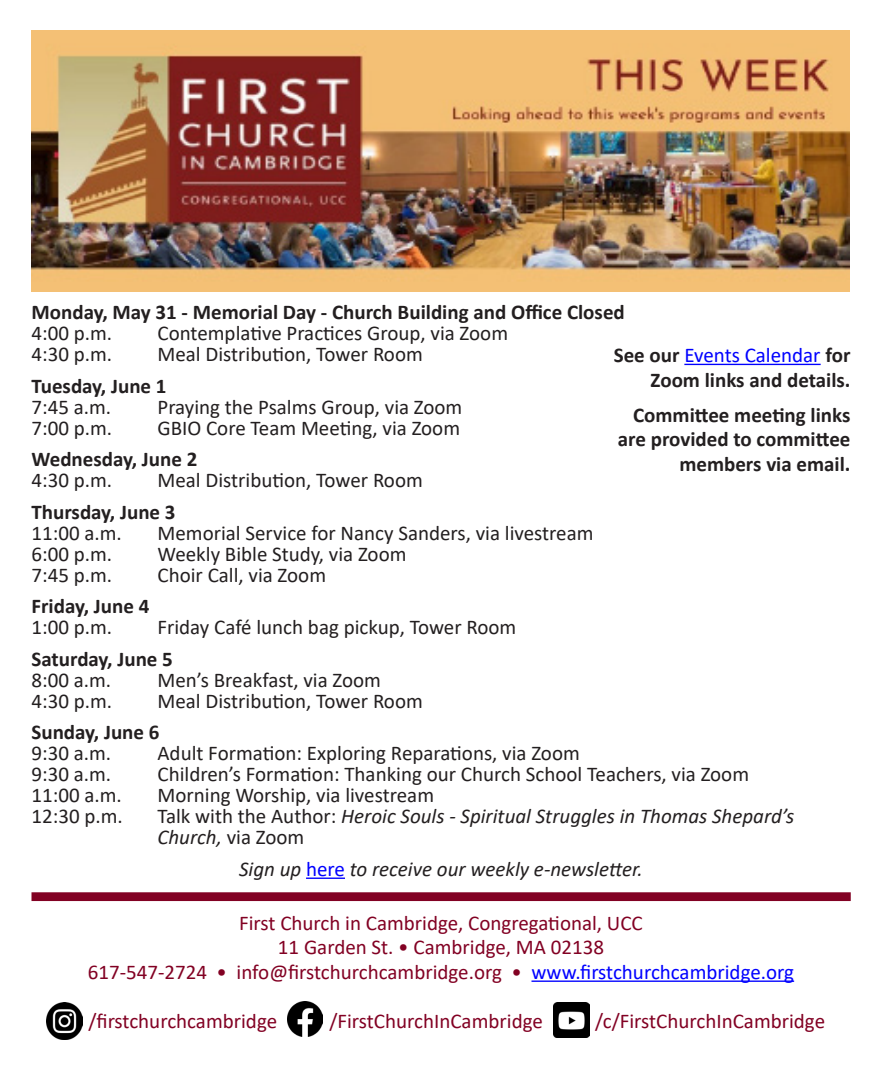
<style>
.page{position:relative;width:882px;height:1071px;background:#fff}
.page>*{position:absolute;margin:0;border:0;box-sizing:border-box;transform-origin:0 0}
.Paragraph_Style_1{font:21px "Calibri";color:#231f20}
.Paragraph_Style_1-2{font:700 21px/24.5px "Calibri";color:#231f20;text-align:right}
.Paragraph_Style_1-3{font:21px "Calibri";color:#820123}
.Paragraph_Style_1-4{font:italic 21px "Calibri";color:#231f20}
.s1{font-style:normal}
.s2{font-style:normal;color:#00f}
.s3{font-weight:400;color:#00f}
.s4{color:#00f}
</style>
<div class="page">
<hr style="left:306px;top:878px;width:39px;height:1px;background:#00f">
<img style="left:32px;top:31px;width:817px;height:261px">
<hr style="left:684px;top:364px;width:137px;height:1px;background:#00f">
<div style="left:32px;top:892px;width:819px;height:9px;background:#820123"></div>
<hr style="left:531px;top:981px;width:263px;height:1px;background:#00f">
<img style="left:46px;top:1003px;width:36px;height:36px">
<img style="left:287px;top:1001px;width:36px;height:35px">
<img style="left:554px;top:1002px;width:35px;height:36px">
<p class="Paragraph_Style_1-2" style="left:32px;top:300px;width:595px">Monday, May 31 - Memorial Day - Church Building and Office Closed</p>
<p class="Paragraph_Style_1" style="left:32px;top:319px;width:82px">4:00 p.m.</p>
<p class="Paragraph_Style_1" style="left:158px;top:319px;width:352px">Contemplative Practices Group, via Zoom</p>
<p class="Paragraph_Style_1" style="left:32px;top:340px;width:82px">4:30 p.m.</p>
<p class="Paragraph_Style_1" style="left:158px;top:340px;width:267px">Meal Distribution, Tower Room</p>
<p class="Paragraph_Style_1-2" style="left:32px;top:373px;width:137px">Tuesday, June 1</p>
<p class="Paragraph_Style_1" style="left:32px;top:392px;width:81px">7:45 a.m.</p>
<p class="Paragraph_Style_1" style="left:158px;top:392px;width:306px">Praying the Psalms Group, via Zoom</p>
<p class="Paragraph_Style_1" style="left:32px;top:413px;width:82px">7:00 p.m.</p>
<p class="Paragraph_Style_1" style="left:158px;top:413px;width:304px">GBIO Core Team Meeting, via Zoom</p>
<p class="Paragraph_Style_1-2" style="left:32px;top:447px;width:167px">Wednesday, June 2</p>
<p class="Paragraph_Style_1" style="left:32px;top:466px;width:82px">4:30 p.m.</p>
<p class="Paragraph_Style_1" style="left:158px;top:466px;width:267px">Meal Distribution, Tower Room</p>
<p class="Paragraph_Style_1-2" style="left:32px;top:499px;width:146px">Thursday, June 3</p>
<p class="Paragraph_Style_1" style="left:32px;top:518px;width:92px">11:00 a.m.</p>
<p class="Paragraph_Style_1" style="left:158px;top:518px;width:438px">Memorial Service for Nancy Sanders, via livestream</p>
<p class="Paragraph_Style_1" style="left:32px;top:539px;width:82px">6:00 p.m.</p>
<p class="Paragraph_Style_1" style="left:158px;top:539px;width:251px">Weekly Bible Study, via Zoom</p>
<p class="Paragraph_Style_1" style="left:32px;top:560px;width:82px">7:45 p.m.</p>
<p class="Paragraph_Style_1" style="left:158px;top:560px;width:170px">Choir Call, via Zoom</p>
<p class="Paragraph_Style_1-2" style="left:32px;top:594px;width:119px">Friday, June 4</p>
<p class="Paragraph_Style_1" style="left:32px;top:613px;width:82px">1:00 p.m.</p>
<p class="Paragraph_Style_1" style="left:158px;top:613px;width:360px">Friday Café lunch bag pickup, Tower Room</p>
<p class="Paragraph_Style_1-2" style="left:32px;top:646px;width:143px">Saturday, June 5</p>
<p class="Paragraph_Style_1" style="left:32px;top:665px;width:81px">8:00 a.m.</p>
<p class="Paragraph_Style_1" style="left:158px;top:665px;width:225px">Men’s Breakfast, via Zoom</p>
<p class="Paragraph_Style_1" style="left:32px;top:686px;width:82px">4:30 p.m.</p>
<p class="Paragraph_Style_1" style="left:158px;top:686px;width:267px">Meal Distribution, Tower Room</p>
<p class="Paragraph_Style_1-2" style="left:32px;top:720px;width:130px">Sunday, June 6</p>
<p class="Paragraph_Style_1" style="left:32px;top:739px;width:81px">9:30 a.m.</p>
<p class="Paragraph_Style_1" style="left:158px;top:739px;width:424px">Adult Formation: Exploring Reparations, via Zoom</p>
<p class="Paragraph_Style_1" style="left:32px;top:760px;width:81px">9:30 a.m.</p>
<p class="Paragraph_Style_1" style="left:158px;top:760px;width:593px">Children’s Formation: Thanking our Church School Teachers, via Zoom</p>
<p class="Paragraph_Style_1" style="left:32px;top:781px;width:92px">11:00 a.m.</p>
<p class="Paragraph_Style_1" style="left:158px;top:781px;width:278px">Morning Worship, via livestream</p>
<p class="Paragraph_Style_1" style="left:32px;top:802px;width:93px">12:30 p.m.</p>
<p class="Paragraph_Style_1-4" style="left:158px;top:802px;width:638px"><span class="s1">Talk with the Author:</span> Heroic Souls - Spiritual Struggles in Thomas Shepard’s</p>
<p class="Paragraph_Style_1-4" style="left:158px;top:823px;width:148px">Church, <span class="s1">via Zoom</span></p>
<p class="Paragraph_Style_1-4" style="left:239px;top:854px;width:405px">Sign up <span class="s2">here</span> to receive our weekly e-newsletter.</p>
<p class="Paragraph_Style_1-2" style="left:614px;top:343px;width:238px">See our <span class="s3">Events Calendar</span> for<br>Zoom links and details.</p>
<p class="Paragraph_Style_1-2" style="left:633px;top:402px;width:219px">Committee meeting links</p>
<p class="Paragraph_Style_1-2" style="left:618px;top:427px;width:234px">are provided to committee</p>
<p class="Paragraph_Style_1-2" style="left:679px;top:451px;width:173px">members via email.</p>
<p class="Paragraph_Style_1-3" style="left:239px;top:908px;width:405px">First Church in Cambridge, Congregational, UCC</p>
<p class="Paragraph_Style_1-3" style="left:278px;top:933px;width:328px">11 Garden St. • Cambridge, MA 02138</p>
<p class="Paragraph_Style_1-3" style="left:88px;top:957px;width:708px">617-547-2724 • info@firstchurchcambridge.org • <span class="s4">www.firstchurchcambridge.org</span></p>
<p class="Paragraph_Style_1-3" style="left:88px;top:1006px;width:190px">/firstchurchcambridge</p>
<p class="Paragraph_Style_1-3" style="left:329px;top:1006px;width:215px">/FirstChurchInCambridge</p>
<p class="Paragraph_Style_1-3" style="left:595px;top:1006px;width:232px">/c/FirstChurchInCambridge</p>
</div>
